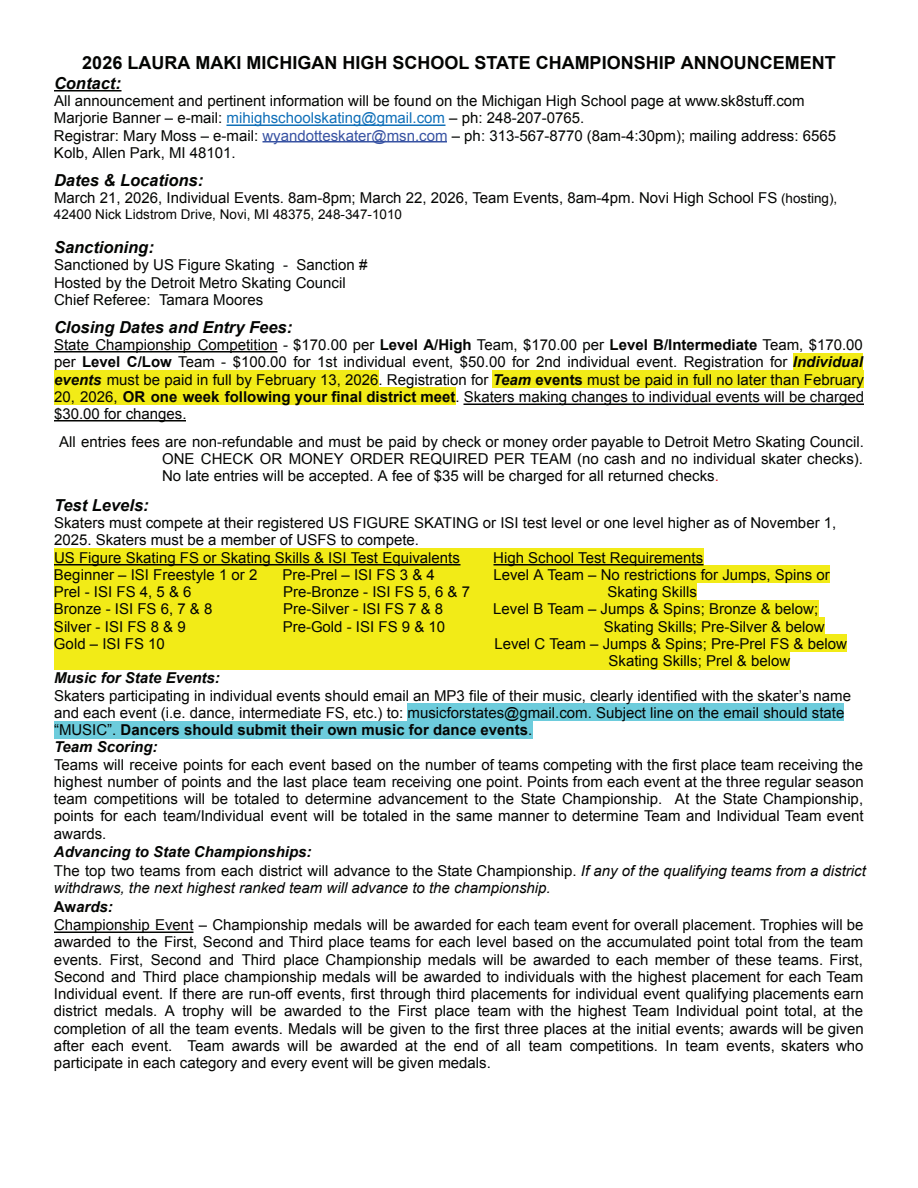
<style>
.page{position:relative;width:918px;height:1188px;background:#fff}
.page>*{position:absolute;margin:0;border:0;box-sizing:border-box;transform-origin:0 0}
.t1{font:700 18px "Arial";color:#040503}
.t2{font:italic 700 16.5px "Arial";color:#040503}
.t3{font:15px/17.2px "Arial";color:#040503}
.t4{font:italic 700 15px "Arial";color:#040503}
.t5{font:13.5px "Arial";color:#040503}
.s1{color:#1070b9}
.s2{color:#3853a3}
.s3{font-size:13.5px}
.s4{font-weight:700}
.s5{font-weight:700;font-style:italic}
.s6{color:#c02025}
.s7{font-style:italic}
</style>
<div class="page">
<div style="left:793px;top:353px;width:70px;height:18px;background:#f2eb17"></div>
<div style="left:54px;top:371px;width:325px;height:17px;background:#f2eb17"></div>
<div style="left:493px;top:371px;width:371px;height:17px;background:#f2eb17"></div>
<div style="left:54px;top:388px;width:401px;height:17px;background:#f2eb17"></div>
<div style="left:54px;top:549px;width:649px;height:17px;background:#f2eb17"></div>
<div style="left:54px;top:566px;width:776px;height:17px;background:#f2eb17"></div>
<div style="left:54px;top:583px;width:642px;height:17px;background:#f2eb17"></div>
<div style="left:54px;top:600px;width:764px;height:18px;background:#f2eb17"></div>
<div style="left:54px;top:618px;width:770px;height:17px;background:#f2eb17"></div>
<div style="left:54px;top:635px;width:793px;height:17px;background:#f2eb17"></div>
<div style="left:54px;top:652px;width:736px;height:17px;background:#f2eb17"></div>
<div style="left:407px;top:704px;width:437px;height:17px;background:#6dccdc"></div>
<div style="left:54px;top:721px;width:478px;height:17px;background:#6dccdc"></div>
<hr style="left:54px;top:90px;width:68px;height:2px;background:#040503">
<hr style="left:226px;top:125px;width:220px;height:1px;background:#1070b9">
<hr style="left:262px;top:141px;width:185px;height:1px;background:#3853a3">
<hr style="left:54px;top:351px;width:224px;height:1px;background:#040503">
<hr style="left:464px;top:404px;width:400px;height:1px;background:#040503">
<hr style="left:54px;top:420px;width:132px;height:2px;background:#040503">
<hr style="left:54px;top:564px;width:406px;height:2px;background:#040503">
<hr style="left:494px;top:564px;width:210px;height:2px;background:#040503">
<hr style="left:54px;top:932px;width:140px;height:1px;background:#040503">
<p class="t1" style="left:82px;top:51px;width:755px">2026 LAURA MAKI MICHIGAN HIGH SCHOOL STATE CHAMPIONSHIP ANNOUNCEMENT</p>
<p class="t2" style="left:54px;top:72px;width:68px">Contact:</p>
<p class="t3" style="left:54px;top:93px;width:784px">All announcement and pertinent information will be found on the Michigan High School page at www.sk8stuff.com Marjorie Banner – e-mail: <span class="s1">mihighschoolskating@gmail.com</span> – ph: 248-207-0765.<br>Registrar: Mary Moss – e-mail: <span class="s2">wyandotteskater@msn.com</span> – ph: 313-567-8770 (8am-4:30pm); mailing address: 6565<br>Kolb, Allen Park, MI 48101.</p>
<p class="t2" style="left:54px;top:169px;width:151px">Dates &amp; Locations:</p>
<p class="t3" style="left:54px;top:189px;width:785px">March 21, 2026, Individual Events. 8am-8pm; March 22, 2026, Team Events, 8am-4pm. Novi High School FS <span class="s3">(hosting),</span></p>
<p class="t5" style="left:54px;top:205px;width:350px">42400 Nick Lidstrom Drive, Novi, MI 48375, 248-347-1010</p>
<p class="t2" style="left:54px;top:236px;width:101px">Sanctioning:</p>
<p class="t3" style="left:54px;top:257px;width:315px">Sanctioned by US Figure Skating - Sanction #<br>Hosted by the Detroit Metro Skating Council<br>Chief Referee: Tamara Moores</p>
<p class="t2" style="left:54px;top:316px;width:240px">Closing Dates and Entry Fees:</p>
<p class="t3" style="left:54px;top:336px;width:812px;text-align:justify">State Championship Competition - $170.00 per <span class="s4">Level A/High</span> Team, $170.00 per <span class="s4">Level B/Intermediate</span> Team, $170.00 per <span class="s4">Level C/Low</span> Team - $100.00 for 1st individual event, $50.00 for 2nd individual event. Registration for <span class="s5">Individual events</span> must be paid in full by February 13, 2026. Registration for <span class="s5">Team</span> <span class="s4">events</span> must be paid in full no later than February 20, 2026, <span class="s4">OR one week following your final district meet</span>. Skaters making changes to individual events will be charged $30.00 for changes.</p>
<p class="t3" style="left:162px;top:433px;width:703px;text-align:justify;text-indent:-103px">All entries fees are non-refundable and must be paid by check or money order payable to Detroit Metro Skating Council.<br>ONE CHECK OR MONEY ORDER REQUIRED PER TEAM (no cash and no individual skater checks).<br>No late entries will be accepted. A fee of $35 will be charged for all returned checks<span class="s6">.</span></p>
<p class="t2" style="left:54px;top:494px;width:96px">Test Levels:</p>
<p class="t3" style="left:54px;top:514px;width:784px">Skaters must compete at their registered US FIGURE SKATING or ISI test level or one level higher as of November 1,<br>2025. Skaters must be a member of USFS to compete.<br>US Figure Skating FS or Skating Skills &amp; ISI Test Equivalents</p>
<p class="t3" style="left:493px;top:549px;width:211px">High School Test Requirements</p>
<p class="t3" style="left:54px;top:566px;width:205px">Beginner – ISI Freestyle 1 or 2</p>
<p class="t3" style="left:282px;top:566px;width:154px">Pre-Prel – ISI FS 3 &amp; 4</p>
<p class="t3" style="left:493px;top:566px;width:338px">Level A Team – No restrictions for Jumps, Spins or</p>
<p class="t3" style="left:54px;top:583px;width:139px">Prel - ISI FS 4, 5 &amp; 6</p>
<p class="t3" style="left:283px;top:583px;width:188px">Pre-Bronze - ISI FS 5, 6 &amp; 7</p>
<p class="t3" style="left:608px;top:583px;width:91px">Skating Skills</p>
<p class="t3" style="left:54px;top:601px;width:160px">Bronze - ISI FS 6, 7 &amp; 8</p>
<p class="t3" style="left:283px;top:601px;width:162px">Pre-Silver - ISI FS 7 &amp; 8</p>
<p class="t3" style="left:493px;top:601px;width:326px">Level B Team – Jumps &amp; Spins; Bronze &amp; below;</p>
<p class="t3" style="left:54px;top:618px;width:133px">Silver - ISI FS 8 &amp; 9</p>
<p class="t3" style="left:283px;top:618px;width:164px">Pre-Gold - ISI FS 9 &amp; 10</p>
<p class="t3" style="left:604px;top:618px;width:222px">Skating Skills; Pre-Silver &amp; below</p>
<p class="t3" style="left:54px;top:635px;width:112px">Gold – ISI FS 10</p>
<p class="t3" style="left:609px;top:635px;width:240px;text-indent:-114px">Level C Team – Jumps &amp; Spins; Pre-Prel FS &amp; below<br>Skating Skills; Prel &amp; below</p>
<p class="t4" style="left:54px;top:668px;width:167px">Music for State Events:</p>
<p class="t3" style="left:54px;top:687px;width:799px">Skaters participating in individual events should email an MP3 file of their music, clearly identified with the skater’s name and each event (i.e. dance, intermediate FS, etc.) to: musicforstates@gmail.com. Subject line on the email should state “MUSIC”. <span class="s4">Dancers should submit their own music for dance events</span>.<br><span class="s5">Team Scoring:</span></p>
<p class="t3" style="left:54px;top:756px;width:811px;text-align:justify">Teams will receive points for each event based on the number of teams competing with the first place team receiving the highest number of points and the last place team receiving one point. Points from each event at the three regular season team competitions will be totaled to determine advancement to the State Championship. At the State Championship, points for each team/Individual event will be totaled in the same manner to determine Team and Individual Team event awards.</p>
<p class="t3" style="left:54px;top:843px;width:814px;line-height:18.8px"><span class="s5">Advancing to State Championships:<br></span>The top two teams from each district will advance to the State Championship. <span class="s7">If any of the qualifying teams from a district</span></p>
<p class="t3" style="left:54px;top:880px;width:811px"><span class="s7">withdraws, the next highest ranked team will advance to the championship.<br></span><span class="s4">Aw</span><span class="s5">ards:<br></span>Championship Event – Championship medals will be awarded for each team event for overall placement. Trophies will be awarded to the First, Second and Third place teams for each level based on the accumulated point total from the team events. First, Second and Third place Championship medals will be awarded to each member of these teams. First, Second and Third place championship medals will be awarded to individuals with the highest placement for each Team Individual event. If there are run-off events, first through third placements for individual event qualifying placements earn district medals. A trophy will be awarded to the First place team with the highest Team Individual point total, at the completion of all the team events. Medals will be given to the first three places at the initial events; awards will be given after each event. Team awards will be awarded at the end of all team competitions. In team events, skaters who participate in each category and every event will be given medals.</p>
</div>
